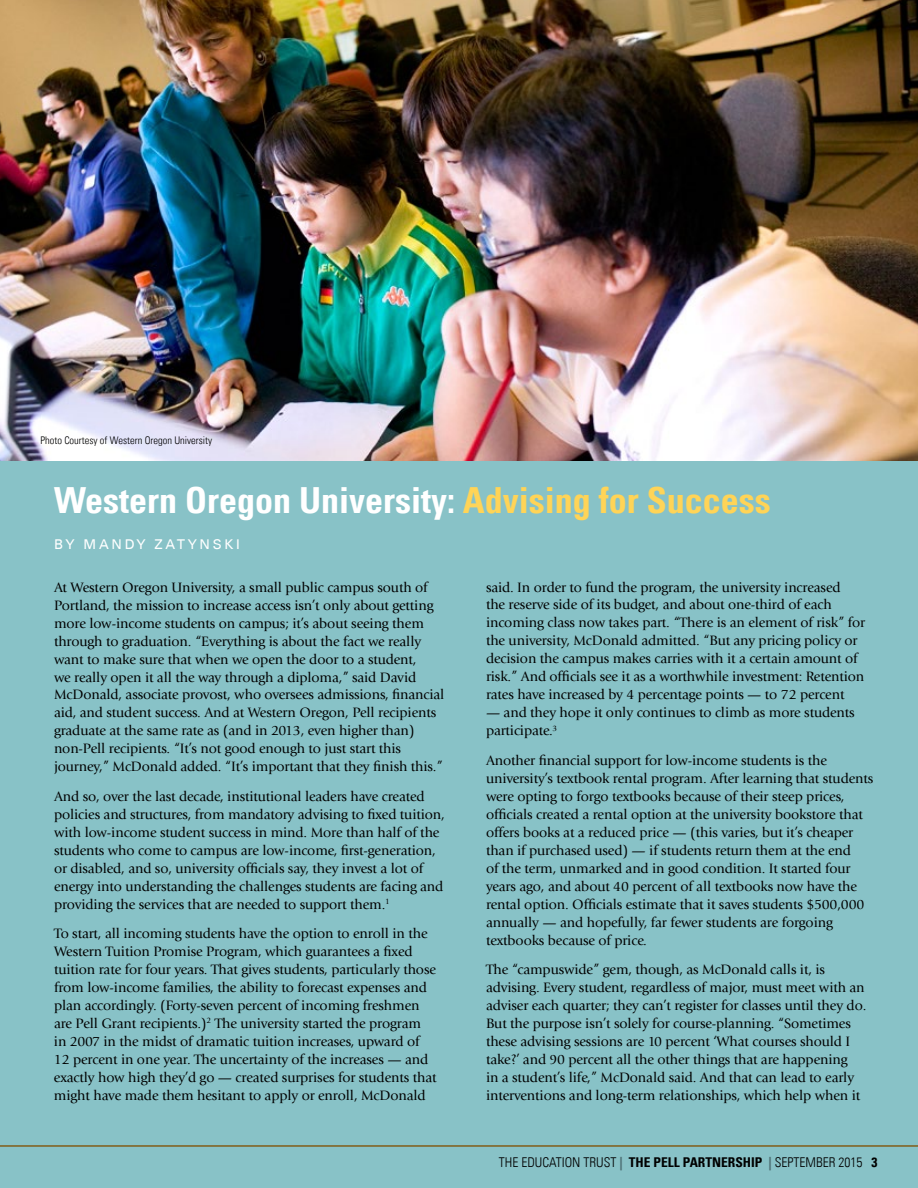
<style>
.page{position:relative;width:918px;height:1188px;background:#88c2c7}
.page>*{position:absolute;margin:0;border:0;box-sizing:border-box;transform-origin:0 0}
.t1{font:700 condensed 36px "Univers LT";color:#fff}
.t2{font:14.25px/18px "Giovanni";letter-spacing:-.01em;color:#000}
.t3{font:300 condensed 13.5px "Univers LT";color:#000}
.t4{font:13.5px "Univers LT";letter-spacing:.2em;color:#fff}
.t5{font:300 condensed 10.5px "Univers LT";color:#000}
.s1{color:#ffd457}
.s2{font-weight:700;color:#939598}
.s3{font-weight:700}
</style>
<div class="page">
<img style="left:0;top:0;width:918px;height:460px">
<p class="t5" style="left:40px;top:434px;width:173px">Photo Courtesy of Western Oregon University</p>
<h1 class="t1" style="left:54px;top:478px;width:718px">Western Oregon University: <span class="s1">Advising for Success</span></h1>
<p class="t4" style="left:54px;top:536px;width:187px">BY MANDY ZATYNSKI</p>
<p class="t2" style="left:54px;top:578px;width:392px">At Western Oregon University, a small public campus south of Portland, the mission to increase access isn’t only about getting more low-income students on campus; it’s about seeing them through to graduation. “Everything is about the fact we really want to make sure that when we open the door to a student,<br>we really open it all the way through a diploma,” said David McDonald, associate provost, who oversees admissions, financial aid, and student success. And at Western Oregon, Pell recipients graduate at the same rate as (and in 2013, even higher than) non-Pell recipients. “It’s not good enough to just start this journey,” McDonald added. “It’s important that they finish this.”</p>
<p class="t2" style="left:54px;top:787px;width:392px">And so, over the last decade, institutional leaders have created policies and structures, from mandatory advising to fixed tuition, with low-income student success in mind. More than half of the students who come to campus are low-income, first-generation, or disabled, and so, university officials say, they invest a lot of energy into understanding the challenges students are facing and providing the services that are needed to support them.<sup>1</sup></p>
<p class="t2" style="left:54px;top:925px;width:384px">To start, all incoming students have the option to enroll in the Western Tuition Promise Program, which guarantees a fixed tuition rate for four years. That gives students, particularly those from low-income families, the ability to forecast expenses and plan accordingly. (Forty-seven percent of incoming freshmen are Pell Grant recipients.)<sup>2</sup> The university started the program in 2007 in the midst of dramatic tuition increases, upward of 12 percent in one year. The uncertainty of the increases — and exactly how high they’d go — created surprises for students that might have made them hesitant to apply or enroll, McDonald</p>
<p class="t2" style="left:486px;top:578px;width:381px">said. In order to fund the program, the university increased<br>the reserve side of its budget, and about one-third of each incoming class now takes part. “There is an element of risk” for the university, McDonald admitted. “But any pricing policy or decision the campus makes carries with it a certain amount of risk.” And officials see it as a worthwhile investment: Retention rates have increased by 4 percentage points — to 72 percent</p>
<p class="t2" style="left:486px;top:704px;width:370px">— and they hope it only continues to climb as more students participate.<sup>3</sup></p>
<p class="t2" style="left:486px;top:751px;width:389px">Another financial support for low-income students is the university’s textbook rental program. After learning that students were opting to forgo textbooks because of their steep prices, officials created a rental option at the university bookstore that offers books at a reduced price — (this varies, but it’s cheaper than if purchased used) — if students return them at the end<br>of the term, unmarked and in good condition. It started four years ago, and about 40 percent of all textbooks now have the rental option. Officials estimate that it saves students $500,000 annually — and hopefully, far fewer students are forgoing textbooks because of price.</p>
<p class="t2" style="left:486px;top:960px;width:382px">The “campuswide” gem, though, as McDonald calls it, is advising. Every student, regardless of major, must meet with an adviser each quarter; they can’t register for classes until they do.<br>But the purpose isn’t solely for course-planning. “Sometimes these advising sessions are 10 percent ‘What courses should I take?’ and 90 percent all the other things that are happening<br>in a student’s life,” McDonald said. And that can lead to early interventions and long-term relationships, which help when it</p>
<p class="t3" style="left:499px;top:1154px;width:380px">THE EDUCATION TRUST <span class="s2">|</span> <span class="s3">THE PELL PARTNERSHIP</span> <span class="s2">|</span> SEPTEMBER 2015 <span class="s3">3</span></p>
</div>
